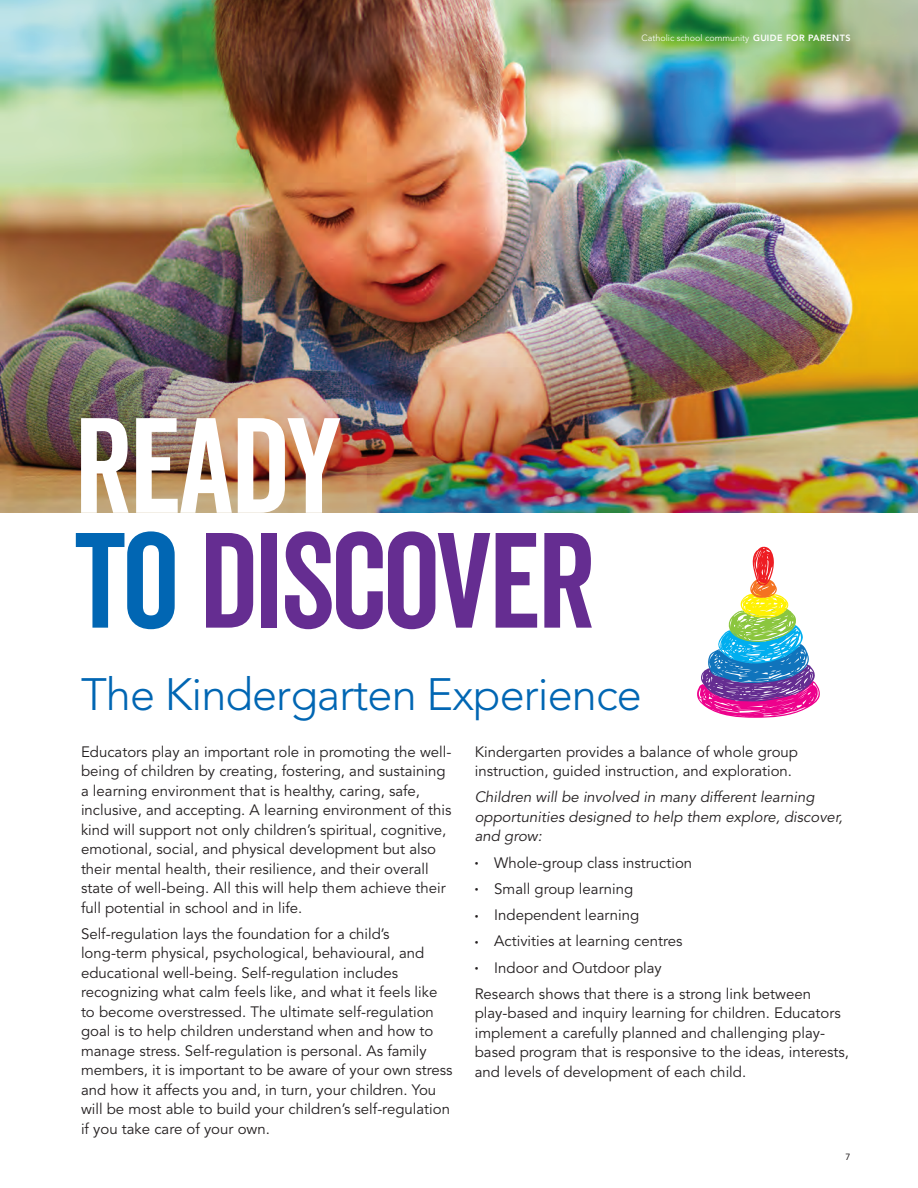
<style>
.page{position:relative;width:918px;height:1188px;background:#fff}
.page>*{position:absolute;margin:0;border:0;box-sizing:border-box;transform-origin:0 0}
.t1{font:131.1px/114.9px "Veneer Clean";letter-spacing:-.02em;color:#652d91}
.t2{font:300 45px "Avenir LT Std";letter-spacing:-.02em;color:#0166b3}
.t3{font:15px/19.5px "Avenir LT Std";color:#231f20}
.t4{font:italic 15px/19.5px "Avenir LT Std";color:#231f20}
.t5{font:300 9px "Avenir LT Std";color:#fff}
.t6{font:9px "Avenir LT Std";color:#231f20}
.s1{font-weight:800}
.s2{color:#fff}
.s3{color:#0166b3}
.s4{font-size:7.5px}
</style>
<div class="page">
<img style="left:0;top:0;width:918px;height:251px">
<img style="left:0;top:251px;width:918px;height:262px">
<svg style="left:697px;top:546px;width:123px;height:172px"></svg>
<p class="t5" style="left:641px;top:33px;width:211px">Catholic school community <span class="s1">GUIDE FOR PARENTS</span></p>
<p class="t1" style="left:75px;top:407px;width:522px"><span class="s2">READY<br></span><span class="s3">TO</span> DISCOVER</p>
<p class="t2" style="left:81px;top:668px;width:562px">The Kindergarten Experience</p>
<p class="t3" style="left:81px;top:742px;width:372px">Educators play an important role in promoting the well&shy;being of children by creating, fostering, and sustaining a learning environment that is healthy, caring, safe, inclusive, and accepting. A learning environment of this kind will support not only children’s spiritual, cognitive, emotional, social, and physical development but also their mental health, their resilience, and their overall state of well-being. All this will help them achieve their full potential in school and in life.</p>
<p class="t3" style="left:81px;top:924px;width:373px">Self-regulation lays the foundation for a child’s long-term physical, psychological, behavioural, and educational well-being. Self-regulation includes recognizing what calm feels like, and what it feels like to become overstressed. The ultimate self-regulation goal is to help children understand when and how to manage stress. Self-regulation is personal. As family members, it is important to be aware of your own stress and how it affects you and, in turn, your children. You will be most able to build your children’s self-regulation if you take care of your own.</p>
<p class="t3" style="left:475px;top:742px;width:325px">Kindergarten provides a balance of whole group instruction, guided instruction, and exploration.</p>
<p class="t4" style="left:475px;top:788px;width:370px">Children will be involved in many different learning opportunities designed to help them explore, discover, and grow:</p>
<p class="t3" style="left:475px;top:853px;width:219px"><span class="s4">•</span> Whole-group class instruction</p>
<p class="t3" style="left:475px;top:879px;width:160px"><span class="s4">•</span> Small group learning</p>
<p class="t3" style="left:475px;top:906px;width:166px"><span class="s4">•</span> Independent learning</p>
<p class="t3" style="left:475px;top:932px;width:209px"><span class="s4">•</span> Activities at learning centres</p>
<p class="t3" style="left:475px;top:958px;width:189px"><span class="s4">•</span> Indoor and Outdoor play</p>
<p class="t3" style="left:475px;top:984px;width:376px">Research shows that there is a strong link between play-based and inquiry learning for children. Educators implement a carefully planned and challenging play&shy;based program that is responsive to the ideas, interests, and levels of development of each child.</p>
<p class="t6" style="left:846px;top:1152px;width:6px">7</p>
</div>
